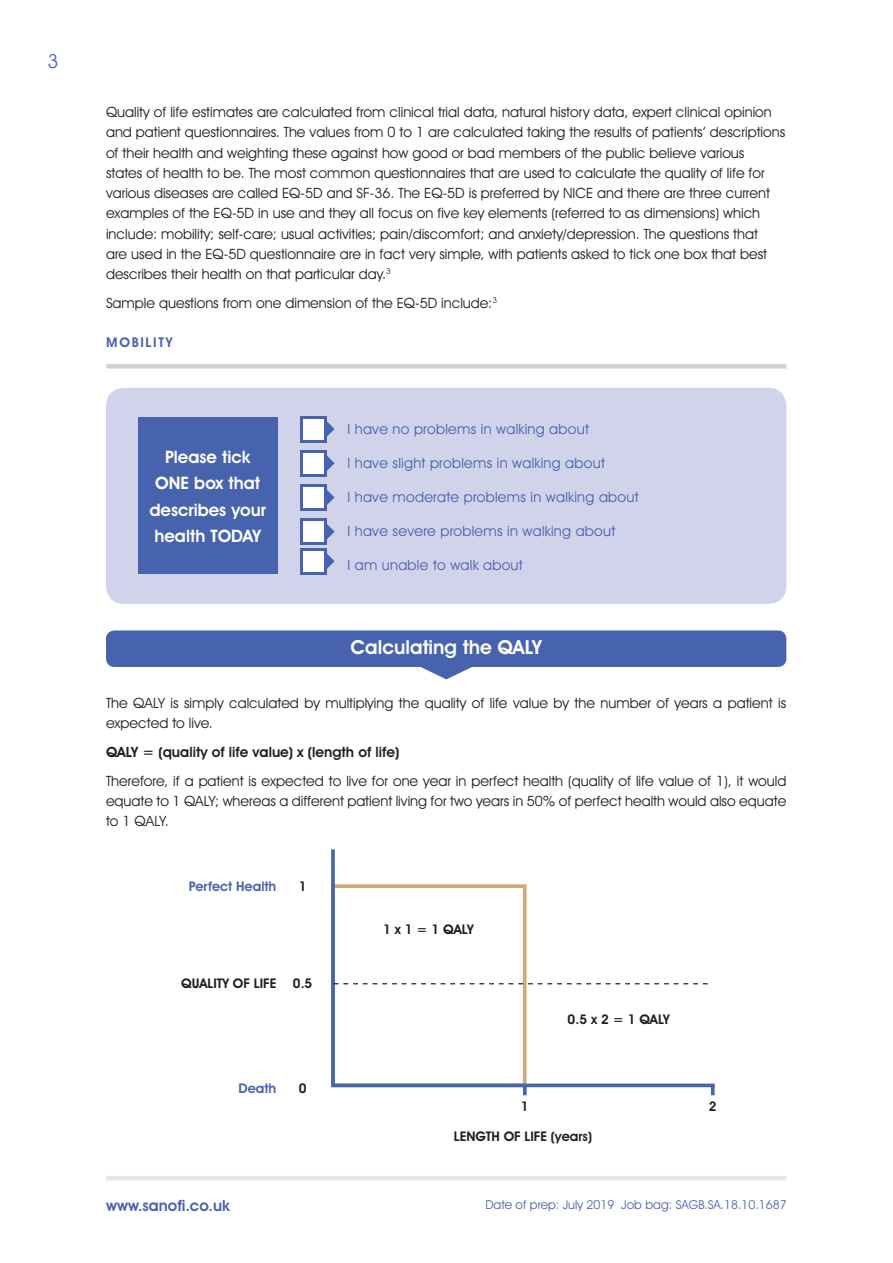
<style>
.page{position:relative;width:893px;height:1263px;background:#fff}
.page>*{position:absolute;margin:0;border:0;box-sizing:border-box;transform-origin:0 0}
.t1{font:600 19.5px "Avant Garde IT Cby BT";color:#fff}
.t2{font:19.5px "Avant Garde IT Cby BT";color:#4863ae}
.t3{font:600 17.25px/26.2px "Avant Garde IT Cby BT";color:#fff;text-align:center}
.t4{font:600 15.6px "Avant Garde IT Cby BT";color:#4863ae}
.t5{font:14.25px/20.2px "Avant Garde IT Cby BT";color:#231f20}
.t6{font:14.25px "Avant Garde IT Cby BT";letter-spacing:.02em;color:#4863ae}
.t7{font:600 14.25px "Avant Garde IT Cby BT";color:#231f20}
.t8{font:600 13.5px "Avant Garde IT Cby BT";letter-spacing:.125em;color:#4863ae}
.t9{font:600 13.35px "Avant Garde IT Cby BT";color:#231f20}
.t10{font:600 13.35px "Avant Garde IT Cby BT";color:#4863ae}
.t11{font:12.3px "Avant Garde IT Cby BT";color:#4863ae}
</style>
<div class="page">
<hr style="left:106px;top:1176px;width:681px;height:4px;background:#e6e7e9">
<div style="left:106px;top:388px;width:680px;height:216px;background:#d1d3ea;border-radius:18px"></div>
<div style="left:106px;top:630px;width:680px;height:37px;background:#4863ae;border-radius:9px"></div>
<svg style="left:421px;top:667px;width:51px;height:12px"></svg>
<div style="left:106px;top:364px;width:680px;height:5px;background:#d1d2d4"></div>
<div style="left:301px;top:416px;width:26px;height:26px;background:linear-gradient(to right,#4863ae,#4863ae)"></div>
<svg style="left:324px;top:421px;width:11px;height:16px"></svg>
<div style="left:303px;top:419px;width:21px;height:20px;background:#fff"></div>
<div style="left:301px;top:450px;width:26px;height:26px;background:#4863ae"></div>
<svg style="left:327px;top:456px;width:8px;height:15px"></svg>
<div style="left:303px;top:453px;width:21px;height:21px;background:#fff"></div>
<div style="left:301px;top:484px;width:26px;height:26px;background:#4863ae"></div>
<svg style="left:327px;top:490px;width:8px;height:15px"></svg>
<div style="left:303px;top:487px;width:21px;height:21px;background:#fff"></div>
<div style="left:301px;top:519px;width:26px;height:26px;background:#4863ae"></div>
<svg style="left:327px;top:524px;width:8px;height:15px"></svg>
<div style="left:303px;top:521px;width:21px;height:21px;background:#fff"></div>
<div style="left:301px;top:548px;width:26px;height:26px;background:#4863ae"></div>
<svg style="left:327px;top:554px;width:8px;height:15px"></svg>
<div style="left:303px;top:551px;width:21px;height:21px;background:#fff"></div>
<svg style="left:331px;top:849px;width:384px;height:239px"></svg>
<svg style="left:334px;top:983px;width:374px;height:1px"></svg>
<svg style="left:523px;top:1085px;width:4px;height:10px"></svg>
<svg style="left:711px;top:1085px;width:4px;height:10px"></svg>
<div style="left:138px;top:417px;width:139px;height:157px;background:#4863ae"></div>
<h1 class="t2" style="left:48px;top:49px;width:13px">3</h1>
<p class="t5" style="left:106px;top:102px;width:681px">Quality of life estimates are calculated from clinical trial data, natural history data, expert clinical opinion and patient questionnaires. The values from 0 to 1 are calculated taking the results of patients’ descriptions of their health and weighting these against how good or bad members of the public believe various<br>states of health to be. The most common questionnaires that are used to calculate the quality of life for various diseases are called EQ-5D and SF-36. The EQ-5D is preferred by NICE and there are three current examples of the EQ-5D in use and they all focus on five key elements (referred to as dimensions) which include: mobility; self-care; usual activities; pain/discomfort; and anxiety/depression. The questions that<br>are used in the EQ-5D questionnaire are in fact very simple, with patients asked to tick one box that best describes their health on that particular day.<sup>3</sup></p>
<p class="t5" style="left:106px;top:293px;width:393px">Sample questions from one dimension of the EQ-5D include:<sup>3</sup></p>
<p class="t8" style="left:106px;top:334px;width:68px">MOBILITY</p>
<p class="t3" style="left:149px;top:444px;width:118px">Please tick<br>ONE box that describes your health TODAY</p>
<p class="t6" style="left:347px;top:421px;width:243px">I have no problems in walking about</p>
<p class="t6" style="left:347px;top:455px;width:259px">I have slight problems in walking about</p>
<p class="t6" style="left:347px;top:489px;width:293px">I have moderate problems in walking about</p>
<p class="t6" style="left:347px;top:523px;width:269px">I have severe problems in walking about</p>
<p class="t6" style="left:347px;top:557px;width:177px">I am unable to walk about</p>
<h1 class="t1" style="left:351px;top:635px;width:193px">Calculating the QALY</h1>
<p class="t5" style="left:106px;top:693px;width:682px">The QALY is simply calculated by multiplying the quality of life value by the number of years a patient is expected to live.</p>
<p class="t7" style="left:106px;top:743px;width:295px">QALY = (quality of life value) x (length of life)</p>
<p class="t5" style="left:106px;top:771px;width:682px;text-align:justify">Therefore, if a patient is expected to live for one year in perfect health (quality of life value of 1), it would equate to 1 QALY; whereas a different patient living for two years in 50% of perfect health would also equate to 1 QALY.</p>
<p class="t10" style="left:189px;top:878px;width:89px">Perfect Health</p>
<p class="t9" style="left:299px;top:878px;width:9px">1</p>
<p class="t9" style="left:383px;top:921px;width:92px">1 x 1 = 1 QALY</p>
<p class="t9" style="left:181px;top:975px;width:97px">QUALITY OF LIFE</p>
<p class="t9" style="left:293px;top:975px;width:21px">0.5</p>
<p class="t9" style="left:568px;top:1011px;width:104px">0.5 x 2 = 1 QALY</p>
<p class="t10" style="left:239px;top:1080px;width:39px">Death</p>
<p class="t9" style="left:299px;top:1080px;width:9px">0</p>
<p class="t9" style="left:521px;top:1098px;width:9px">1</p>
<p class="t9" style="left:709px;top:1098px;width:9px">2</p>
<p class="t9" style="left:454px;top:1129px;width:140px">LENGTH OF LIFE (years)</p>
<p class="t4" style="left:106px;top:1196px;width:125px">www.sanofi.co.uk</p>
<p class="t11" style="left:485px;top:1197px;width:303px">Date of prep: July 2019 Job bag: SAGB.SA.18.10.1687</p>
</div>
